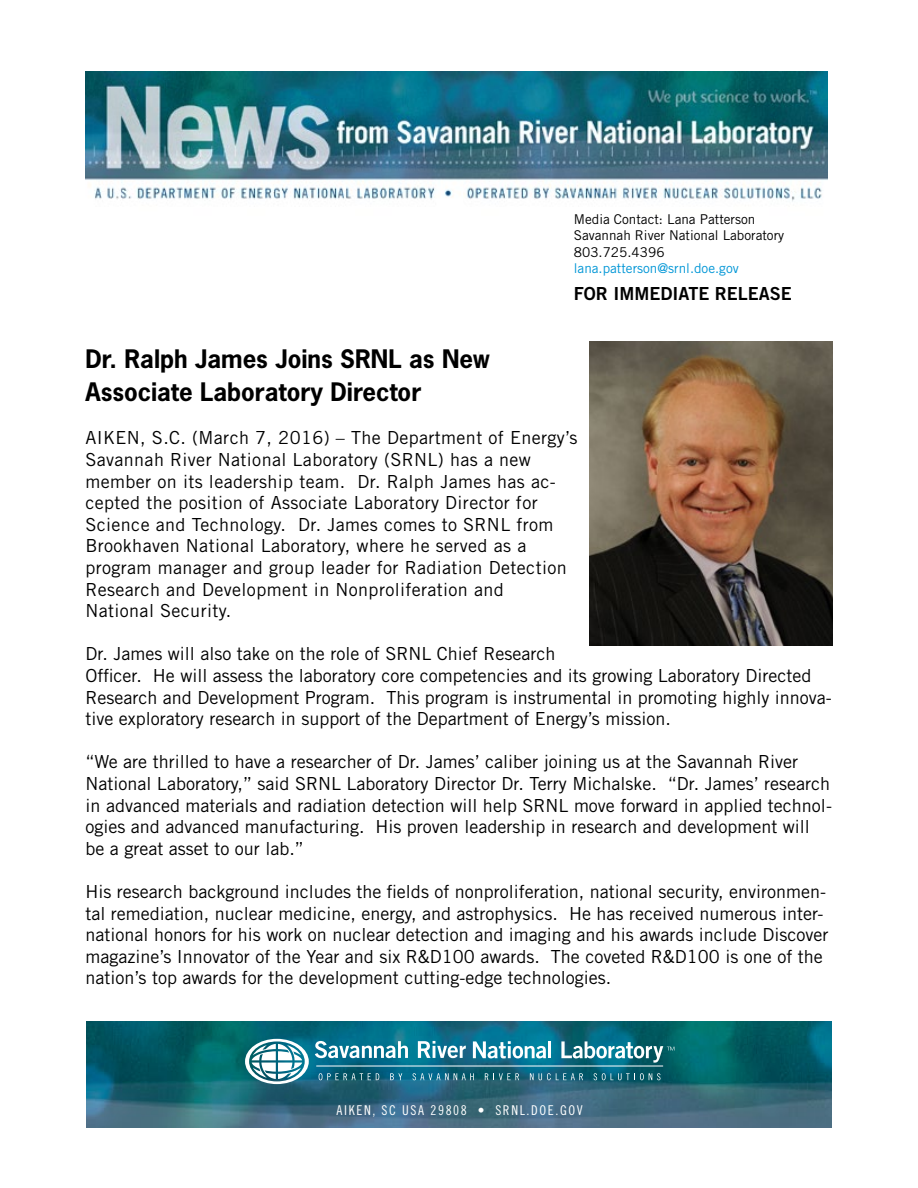
<style>
.page{position:relative;width:918px;height:1188px;background:#fff}
.page>*{position:absolute;margin:0;border:0;box-sizing:border-box;transform-origin:0 0}
.t1{font:700 24px/33px "News Gothic Std";color:#000}
.t2{font:18px/21.6px "Trade Gothic LT Std";color:#000}
.t3{font:18px/21.6px "Trade Gothic LT Std";letter-spacing:.02em;color:#000}
.t4{font:18px "Trade Gothic LT Std Bd 2";color:#000}
.t5{font:13.5px/16.2px "Trade Gothic LT Std";color:#000}
.t6{font:13.5px "Trade Gothic LT Std Cn 18";letter-spacing:.12em;color:#fff}
.t7{font:13.5px "Trade Gothic LT Std";color:#0096d6}
</style>
<div class="page">
<img style="left:86px;top:1021px;width:745px;height:107px">
<svg style="left:245px;top:1039px;width:64px;height:45px"></svg>
<svg style="left:319px;top:1073px;width:60px;height:7px"></svg>
<svg style="left:390px;top:1073px;width:12px;height:7px"></svg>
<svg style="left:413px;top:1073px;width:61px;height:7px"></svg>
<svg style="left:485px;top:1073px;width:34px;height:7px"></svg>
<svg style="left:530px;top:1073px;width:53px;height:7px"></svg>
<svg style="left:594px;top:1073px;width:67px;height:7px"></svg>
<svg style="left:315px;top:1041px;width:93px;height:17px"></svg>
<svg style="left:418px;top:1041px;width:48px;height:17px"></svg>
<svg style="left:473px;top:1041px;width:73px;height:17px"></svg>
<hr style="left:548px;top:1041px;width:3px;height:17px;background:#fff">
<svg style="left:561px;top:1041px;width:113px;height:22px"></svg>
<hr style="left:317px;top:1066px;width:346px;height:1px;background:#fff">
<img style="left:86px;top:72px;width:742px;height:130px">
<img style="left:590px;top:342px;width:243px;height:303px">
<p class="t5" style="left:574px;top:211px;width:212px">Media Contact: Lana Patterson<br>Savannah River National Laboratory<br>803.725.4396</p>
<p class="t7" style="left:574px;top:260px;width:166px">lana.patterson@srnl.doe.gov</p>
<p class="t4" style="left:574px;top:283px;width:219px">FOR IMMEDIATE RELEASE</p>
<h1 class="t1" style="left:86px;top:342px;width:406px">Dr. Ralph James Joins SRNL as New<br>Associate Laboratory Director</h1>
<p class="t3" style="left:86px;top:427px;width:494px">AIKEN, S.C. (March 7, 2016) – The Department of Energy’s Savannah River National Laboratory (SRNL) has a new member on its leadership team. Dr. Ralph James has ac&shy;cepted the position of Associate Laboratory Director for Science and Technology. Dr. James comes to SRNL from Brookhaven National Laboratory, where he served as a program manager and group leader for Radiation Detection Research and Development in Nonproliferation and<br>National Security.</p>
<p class="t2" style="left:86px;top:643px;width:748px">Dr. James will also take on the role of SRNL Chief Research<br>Officer. He will assess the laboratory core competencies and its growing Laboratory Directed Research and Development Program. This program is instrumental in promoting highly innova&shy;tive exploratory research in support of the Department of Energy’s mission.</p>
<p class="t2" style="left:86px;top:751px;width:748px">“We are thrilled to have a researcher of Dr. James’ caliber joining us at the Savannah River National Laboratory,” said SRNL Laboratory Director Dr. Terry Michalske. “Dr. James’ research in advanced materials and radiation detection will help SRNL move forward in applied technol&shy;ogies and advanced manufacturing. His proven leadership in research and development will be a great asset to our lab.”</p>
<p class="t2" style="left:86px;top:881px;width:744px">His research background includes the fields of nonproliferation, national security, environmen&shy;tal remediation, nuclear medicine, energy, and astrophysics. He has received numerous inter&shy;national honors for his work on nuclear detection and imaging and his awards include Discover magazine’s Innovator of the Year and six R&amp;D100 awards. The coveted R&amp;D100 is one of the nation’s top awards for the development cutting-edge technologies.</p>
<p class="t6" style="left:337px;top:1102px;width:248px">AIKEN, SC USA 29808 • SRNL.DOE.GOV</p>
</div>
